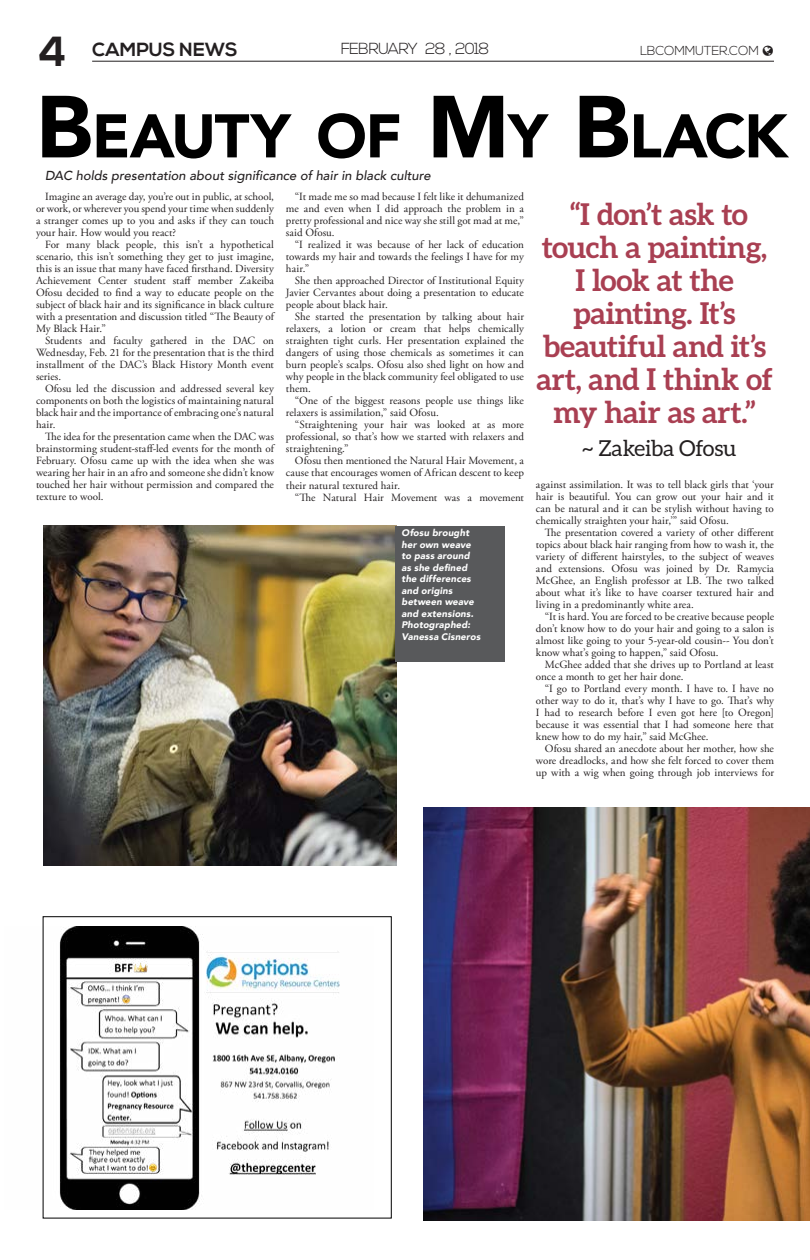
<style>
.page{position:relative;width:810px;height:1260px;background:#fff}
.page>*{position:absolute;margin:0;border:0;box-sizing:border-box;transform-origin:0 0}
.t1{font:900 60.9px "Avenir";letter-spacing:-.025em;color:#000}
.t2{font:700 30px/33px "Aleo";letter-spacing:-.01em;color:#a93f52;text-align:center}
.t3{font:22px "Aleo";letter-spacing:-.01em;color:#231f20}
.t4{font:700 19px "Nexa";letter-spacing:.005em;color:#231f20}
.t5{font:300 16px "Nexa";letter-spacing:-.055em;color:#231f20}
.t6{font:italic 500 13px "Avenir";letter-spacing:.005em;color:#231f20}
.t7{font:300 13px "Nexa";letter-spacing:-.02em;color:#231f20}
.t8{font:11px/12px "Adobe Garamond Pro";letter-spacing:.005em;color:#231f20;text-align:justify}
.t9{font:italic 900 9.5px/11.5px "Avenir";letter-spacing:.015em;color:#fff}
.s1{font-size:42px}
.s2{font-size:87px}
</style>
<div class="page">
<hr style="left:92px;top:61px;width:682px;height:1px;background:#231f20">
<img style="left:42px;top:927px;width:298px;height:282px">
<div style="left:43px;top:916px;width:349px;height:303px;border:1px solid #000"></div>
<img style="left:423px;top:808px;width:387px;height:413px">
<img style="left:43px;top:526px;width:353px;height:339px">
<div style="left:395px;top:526px;width:110px;height:135px;background:#58595b"></div>
<h3 class="t4" style="left:38px;top:39px;width:201px"><span class="s1">4</span> CAMPUS NEWS</h3>
<h3 class="t5" style="left:341px;top:40px;width:150px">FEBRUARY 28 , 2018</h3>
<p class="t7" style="left:640px;top:43px;width:120px">LBCOMMUTER.COM</p>
<h1 class="t1" style="left:36px;top:84px;width:754px"><span class="s2">B</span>EAUTY OF <span class="s2">M</span>Y <span class="s2">B</span>LACK</h1>
<p class="t8" style="left:36px;top:191px;width:240px;text-indent:9px">Imagine an average day, you’re out in public, at school, or work, or wherever you spend your time when suddenly a stranger comes up to you and asks if they can touch your hair. How would you react?</p>
<p class="t8" style="left:36px;top:239px;width:240px;text-indent:9px">For many black people, this isn’t a hypothetical scenario, this isn’t something they get to just imagine, this is an issue that many have faced firsthand. Diversity Achievement Center student staff member Zakeiba Ofosu decided to find a way to educate people on the subject of black hair and its significance in black culture with a presentation and discussion titled “The Beauty of My Black Hair.”</p>
<p class="t8" style="left:36px;top:335px;width:239px;text-indent:9px">Students and faculty gathered in the DAC on Wednesday, Feb. 21 for the presentation that is the third installment of the DAC’s Black History Month event series.</p>
<p class="t8" style="left:36px;top:383px;width:240px;text-indent:9px">Ofosu led the discussion and addressed several key components on both the logistics of maintaining natural black hair and the importance of embracing one’s natural hair.</p>
<p class="t8" style="left:36px;top:431px;width:240px;text-indent:9px">The idea for the presentation came when the DAC was brainstorming student-staff-led events for the month of February. Ofosu came up with the idea when she was wearing her hair in an afro and someone she didn’t know touched her hair without permission and compared the texture to wool.</p>
<p class="t6" style="left:45px;top:168px;width:387px">DAC holds presentation about significance of hair in black culture</p>
<p class="t8" style="left:286px;top:191px;width:240px;text-indent:9px">“It made me so mad because I felt like it dehumanized me and even when I did approach the problem in a pretty professional and nice way she still got mad at me,” said Ofosu.</p>
<p class="t8" style="left:286px;top:239px;width:239px;text-indent:9px">“I realized it was because of her lack of education towards my hair and towards the feelings I have for my hair.”</p>
<p class="t8" style="left:286px;top:275px;width:240px;text-indent:9px">She then approached Director of Institutional Equity Javier Cervantes about doing a presentation to educate people about black hair.</p>
<p class="t8" style="left:286px;top:311px;width:240px;text-indent:9px">She started the presentation by talking about hair relaxers, a lotion or cream that helps chemically straighten tight curls. Her presentation explained the dangers of using those chemicals as sometimes it can burn people’s scalps. Ofosu also shed light on how and why people in the black community feel obligated to use them.</p>
<p class="t8" style="left:286px;top:395px;width:239px;text-indent:9px">“One of the biggest reasons people use things like relaxers is assimilation,” said Ofosu.</p>
<p class="t8" style="left:286px;top:419px;width:240px;text-indent:9px">“Straightening your hair was looked at as more professional, so that’s how we started with relaxers and straightening.”</p>
<p class="t8" style="left:286px;top:455px;width:240px;text-indent:9px">Ofosu then mentioned the Natural Hair Movement, a cause that encourages women of African descent to keep their natural textured hair.</p>
<p class="t8" style="left:295px;top:491px;width:230px">“The Natural Hair Movement was a movement</p>
<h2 class="t2" style="left:536px;top:198px;width:238px">“I don’t ask to touch a painting,<br>I look at the painting. It’s beautiful and it’s art, and I think of my hair as art.”</h2>
<h3 class="t3" style="left:582px;top:436px;width:156px">~ Zakeiba Ofosu</h3>
<p class="t8" style="left:536px;top:479px;width:239px">against assimilation. It was to tell black girls that ‘your hair is beautiful. You can grow out your hair and it can be natural and it can be stylish without having to chemically straighten your hair,’” said Ofosu.</p>
<p class="t8" style="left:536px;top:527px;width:240px;text-indent:9px">The presentation covered a variety of other different topics about black hair ranging from how to wash it, the variety of different hairstyles, to the subject of weaves and extensions. Ofosu was joined by Dr. Ramycia McGhee, an English professor at LB. The two talked about what it’s like to have coarser textured hair and living in a predominantly white area.</p>
<p class="t8" style="left:536px;top:611px;width:240px;text-indent:9px">“It is hard. You are forced to be creative because people don’t know how to do your hair and going to a salon is almost like going to your 5-year-old cousin-- You don’t know what’s going to happen,” said Ofosu.</p>
<p class="t8" style="left:536px;top:659px;width:239px;text-indent:9px">McGhee added that she drives up to Portland at least once a month to get her hair done.</p>
<p class="t8" style="left:536px;top:683px;width:240px;text-indent:9px">“I go to Portland every month. I have to. I have no other way to do it, that’s why I have to go. That’s why I had to research before I even got here [to Oregon] because it was essential that I had someone here that knew how to do my hair,” said McGhee.</p>
<p class="t8" style="left:536px;top:743px;width:240px;text-indent:9px">Ofosu shared an anecdote about her mother, how she wore dreadlocks, and how she felt forced to cover them up with a wig when going through job interviews for</p>
<p class="t9" style="left:402px;top:527px;width:80px">Ofosu brought her own weave to pass around as she defined the differences and origins between weave and extensions.<br>Photographed:<br>Vanessa Cisneros</p>
</div>
